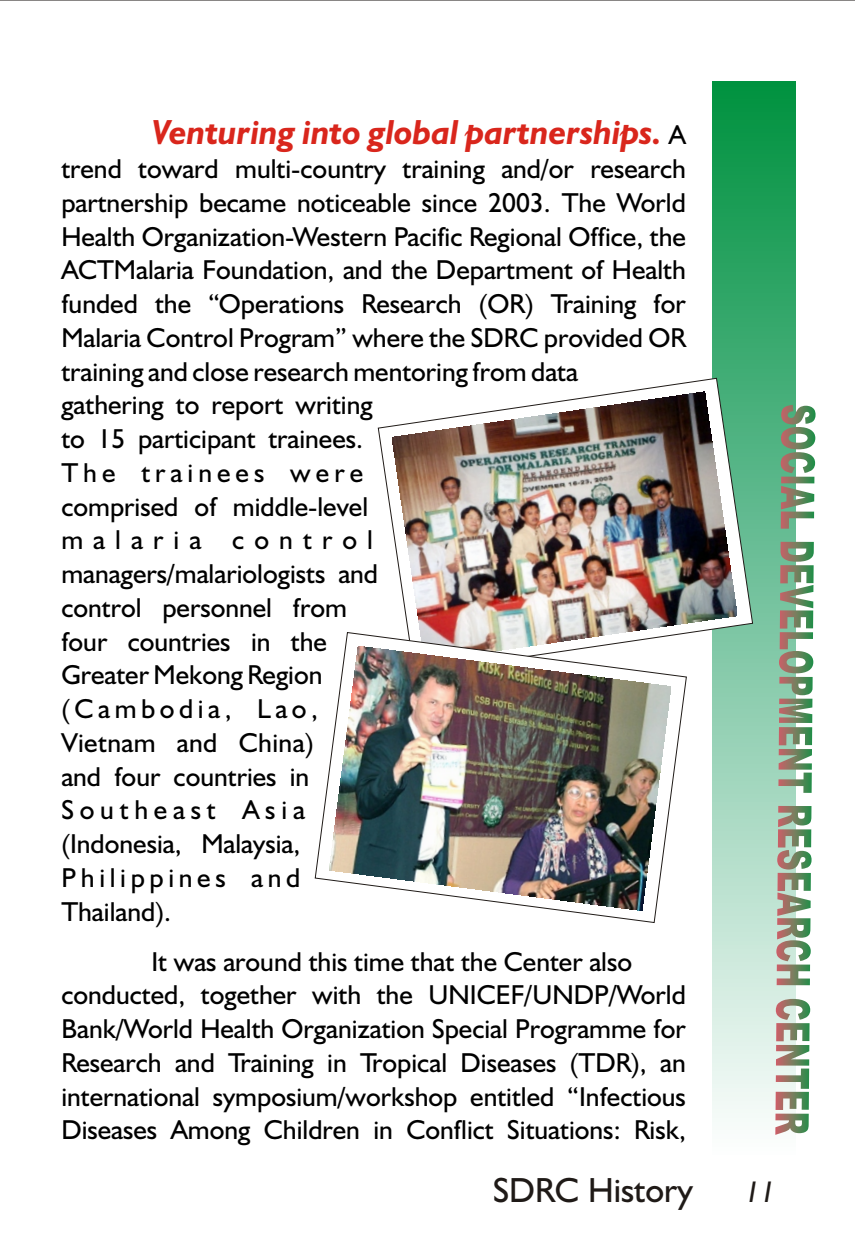
<style>
.page{position:relative;width:855px;height:1260px;background:#fff}
.page>*{position:absolute;margin:0;border:0;box-sizing:border-box;transform-origin:0 0}
.t1{font:italic 700 35px "Humanst 521 BT";color:#d9261c}
.t2{font:35px "Humanst 521 BT";color:#1f1a17}
.t3{font:italic 30px "Humanst 521 BT";color:#1f1a17}
.t4{font:27.5px/33.8px "Humanst 521 BT";color:#000}
.s1{font-weight:400;font-style:normal;font-size:27.5px;color:#000}
</style>
<div class="page">
<div style="left:713px;top:82px;width:82px;height:1073px;background:linear-gradient(to bottom,#009041,#fbfdff)"></div>
<svg style="left:775px;top:402px;width:41px;height:733px"></svg>
<svg style="left:378px;top:378px;width:375px;height:296px"></svg>
<img style="left:393px;top:392px;width:344px;height:268px">
<svg style="left:315px;top:632px;width:372px;height:291px"></svg>
<img style="left:329px;top:647px;width:342px;height:264px">
<p class="t1" style="left:151px;top:118px;width:536px">Venturing into global partnerships. <span class="s1">A</span></p>
<p class="t4" style="left:61px;top:154px;width:626px">trend toward multi-country training and/or research partnership became noticeable since 2003. The World<br>Health Organization-Western Pacific Regional Office, the<br>ACTMalaria Foundation, and the Department of Health funded the “Operations Research (OR) Training for<br>Malaria Control Program” where the SDRC provided OR training and close research mentoring from data gathering to report writing<br>to 15 participant trainees.<br>The trainees were<br>comprised of middle-level<br>malaria control<br>managers/malariologists and<br>control personnel from<br>four countries in the<br>Greater Mekong Region<br>(Cambodia, Lao,<br>Vietnam and China)<br>and four countries in<br>Southeast Asia<br>(Indonesia, Malaysia,<br>Philippines and<br>Thailand).</p>
<p class="t4" style="left:61px;top:947px;width:626px;text-indent:90px">It was around this time that the Center also conducted, together with the UNICEF/UNDP/World Bank/World Health Organization Special Programme for Research and Training in Tropical Diseases (TDR), an international symposium/workshop entitled “Infectious Diseases Among Children in Conflict Situations: Risk,</p>
<p class="t2" style="left:493px;top:1175px;width:201px">SDRC History</p>
<p class="t3" style="left:745px;top:1179px;width:32px">11</p>
</div>
